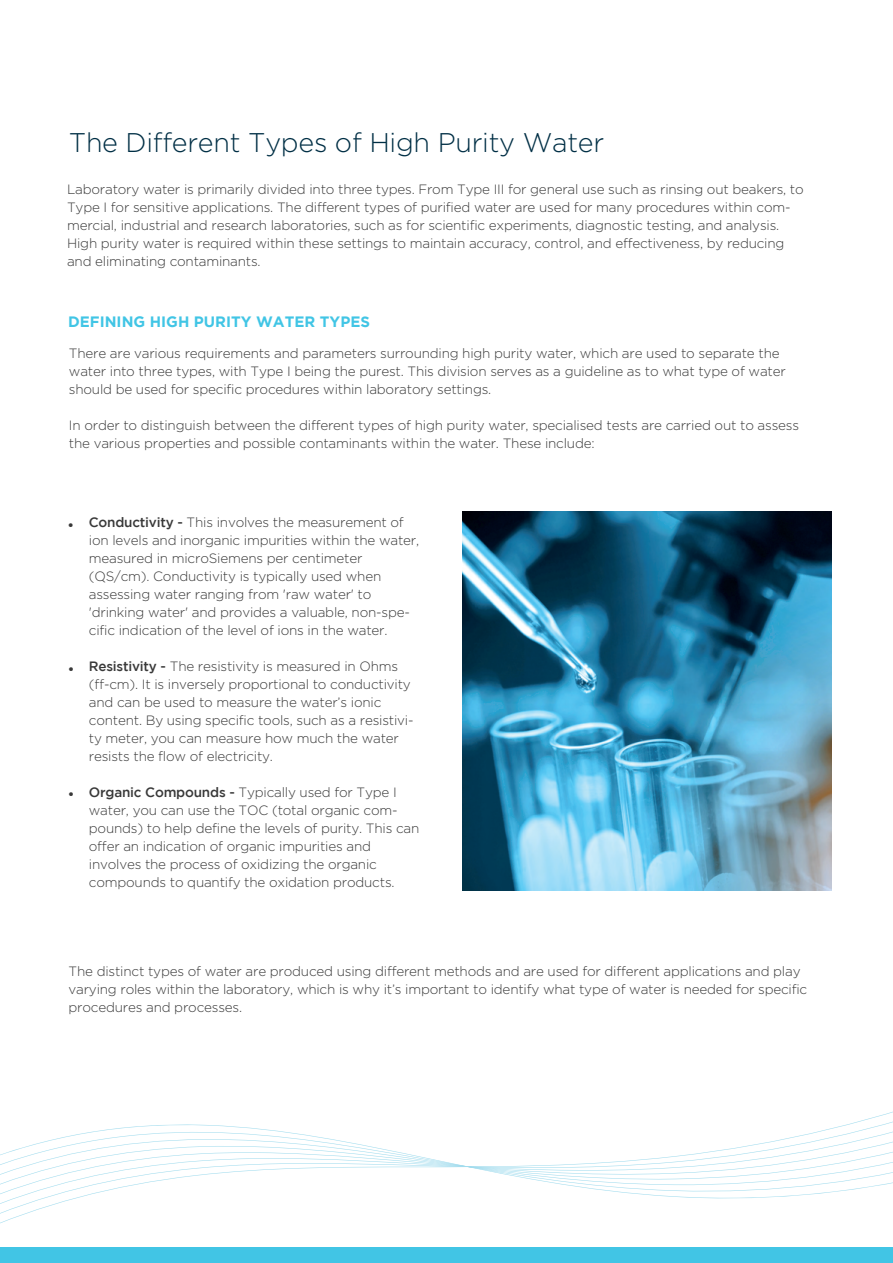
<style>
.page{position:relative;width:893px;height:1263px;background:#fff}
.page>*{position:absolute;margin:0;border:0;box-sizing:border-box;transform-origin:0 0}
.t1{font:300 27px "Gotham";letter-spacing:-.01em;color:#002f45}
.t2{font:700 15px "Gotham";color:#41c5e5}
.t3{font:300 13.5px/18px "Gotham";letter-spacing:-.015em;color:#393939}
.t4{font:500 13.5px "Gotham";color:#393939}
.s1{font-weight:500}
</style>
<div class="page">
<img style="left:462px;top:511px;width:370px;height:379px">
<svg style="left:0;top:1111px;width:893px;height:113px"></svg>
<div style="left:0;top:1246px;width:893px;height:17px;background:#41c5e5"></div>
<h1 class="t1" style="left:69px;top:128px;width:537px">The Different Types of High Purity Water</h1>
<p class="t3" style="left:67px;top:180px;width:738px">Laboratory water is primarily divided into three types. From Type III for general use such as rinsing out beakers, to Type I for sensitive applications. The different types of purified water are used for many procedures within com&shy;mercial, industrial and research laboratories, such as for scientific experiments, diagnostic testing, and analysis.<br>High purity water is required within these settings to maintain accuracy, control, and effectiveness, by reducing and eliminating contaminants.</p>
<p class="t2" style="left:68px;top:313px;width:303px">DEFINING HIGH PURITY WATER TYPES</p>
<p class="t3" style="left:69px;top:344px;width:718px">There are various requirements and parameters surrounding high purity water, which are used to separate the water into three types, with Type I being the purest. This division serves as a guideline as to what type of water should be used for specific procedures within laboratory settings.</p>
<p class="t3" style="left:69px;top:416px;width:732px">In order to distinguish between the different types of high purity water, specialised tests are carried out to assess the various properties and possible contaminants within the water. These include:</p>
<p class="t4" style="left:68px;top:518px;width:8px">•</p>
<p class="t4" style="left:68px;top:661px;width:8px">•</p>
<p class="t4" style="left:68px;top:786px;width:8px">•</p>
<p class="t3" style="left:89px;top:513px;width:332px"><span class="s1">Conductivity -</span> This involves the measurement of ion levels and inorganic impurities within the water, measured in microSiemens per centimeter (µS/cm). Conductivity is typically used when assessing water ranging from 'raw water' to 'drinking water' and provides a valuable, non-spe&shy;cific indication of the level of ions in the water.</p>
<p class="t3" style="left:89px;top:657px;width:326px"><span class="s1">Resistivity -</span> The resistivity is measured in Ohms (Ω-cm). It is inversely proportional to conductivity and can be used to measure the water’s ionic content. By using specific tools, such as a resistivi&shy;ty meter, you can measure how much the water resists the flow of electricity.</p>
<p class="t3" style="left:89px;top:783px;width:332px"><span class="s1">Organic Compounds -</span> Typically used for Type I water, you can use the TOC (total organic com&shy;pounds) to help define the levels of purity. This can offer an indication of organic impurities and involves the process of oxidizing the organic compounds to quantify the oxidation products.</p>
<p class="t3" style="left:69px;top:962px;width:740px">The distinct types of water are produced using different methods and are used for different applications and play varying roles within the laboratory, which is why it’s important to identify what type of water is needed for specific procedures and processes.</p>
</div>
